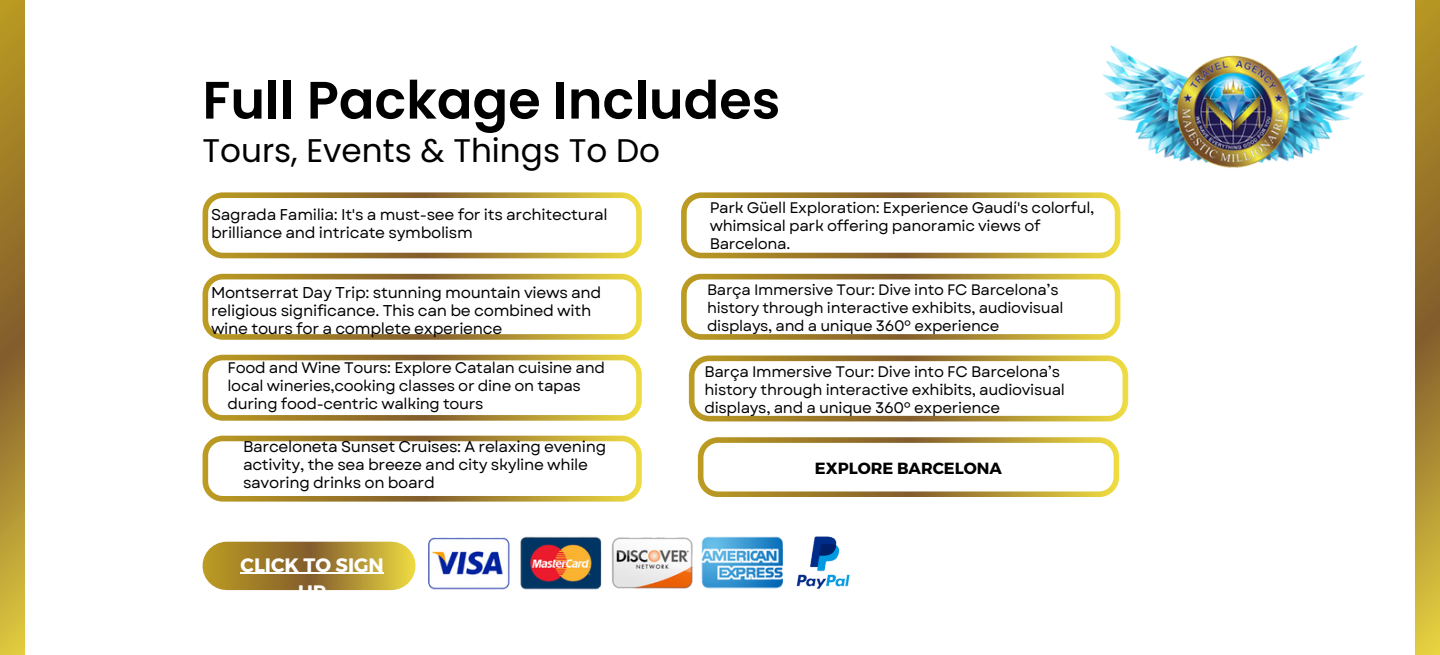
<style>
.page{position:relative;width:1440px;height:655px;background:#fff}
.page>*{position:absolute;margin:0;border:0;box-sizing:border-box;transform-origin:0 0}
.t1{font:600 52.65px "Poppins";color:#000}
.t2{font:32.7px "Poppins";color:#000}
.t3{font:700 19.5px/27px "Montserrat";color:#fff;text-align:center}
.t4{font:700 16.2px "Montserrat";color:#000}
.t5{font:15.6px/18px "Garet";letter-spacing:-.02em;color:#000}
.t6{font:15.3px/18px "Garet";letter-spacing:-.02em;color:#000}
.t7{font:15.15px/18px "Garet";letter-spacing:-.02em;color:#000}
</style>
<div class="page">
<svg style="left:203px;top:192px;width:439px;height:66px"></svg>
<svg style="left:203px;top:274px;width:439px;height:66px"></svg>
<svg style="left:203px;top:355px;width:439px;height:66px"></svg>
<svg style="left:203px;top:436px;width:439px;height:65px"></svg>
<svg style="left:681px;top:192px;width:439px;height:66px"></svg>
<svg style="left:681px;top:274px;width:439px;height:66px"></svg>
<svg style="left:689px;top:355px;width:439px;height:66px"></svg>
<svg style="left:0;top:0;width:25px;height:655px"></svg>
<svg style="left:1415px;top:0;width:25px;height:655px"></svg>
<img style="left:1086px;top:45px;width:279px;height:170px">
<svg style="left:227px;top:541px;width:164px;height:49px"></svg>
<img style="left:796px;top:536px;width:54px;height:53px">
<img style="left:428px;top:536px;width:355px;height:54px">
<hr style="left:241px;top:572px;width:143px;height:2px;background:#fff">
<svg style="left:698px;top:437px;width:421px;height:60px"></svg>
<p class="t1" style="left:202px;top:63px;width:579px">Full Package Includes</p>
<h1 class="t2" style="left:202px;top:128px;width:459px">Tours, Events &amp; Things To Do</h1>
<h2 class="t5" style="left:211px;top:205px;width:398px">Sagrada Familia: It's a must-see for its architectural brilliance and intricate symbolism</h2>
<p class="t6" style="left:710px;top:199px;width:386px">Park Güell Exploration: Experience Gaudí's colorful, whimsical park offering panoramic views of<br>Barcelona.</p>
<p class="t7" style="left:707px;top:280px;width:358px">Barça Immersive Tour: Dive into FC Barcelona’s history through interactive exhibits, audiovisual displays, and a unique 360º experience</p>
<p class="t5" style="left:211px;top:283px;width:392px">Montserrat Day Trip: stunning mountain views and religious significance. This can be combined with wine tours for a complete experience</p>
<p class="t6" style="left:228px;top:359px;width:379px">Food and Wine Tours: Explore Catalan cuisine and local wineries,cooking classes or dine on tapas during food-centric walking tours</p>
<p class="t5" style="left:243px;top:438px;width:365px">Barceloneta Sunset Cruises: A relaxing evening activity, the sea breeze and city skyline while savoring drinks on board</p>
<h4 class="t6" style="left:705px;top:362px;width:362px">Barça Immersive Tour: Dive into FC Barcelona’s history through interactive exhibits, audiovisual displays, and a unique 360º experience</h4>
<p class="t4" style="left:815px;top:458px;width:189px">EXPLORE BARCELONA</p>
<p class="t3" style="left:241px;top:550px;width:145px">CLICK TO SIGN<br>UP</p>
</div>
